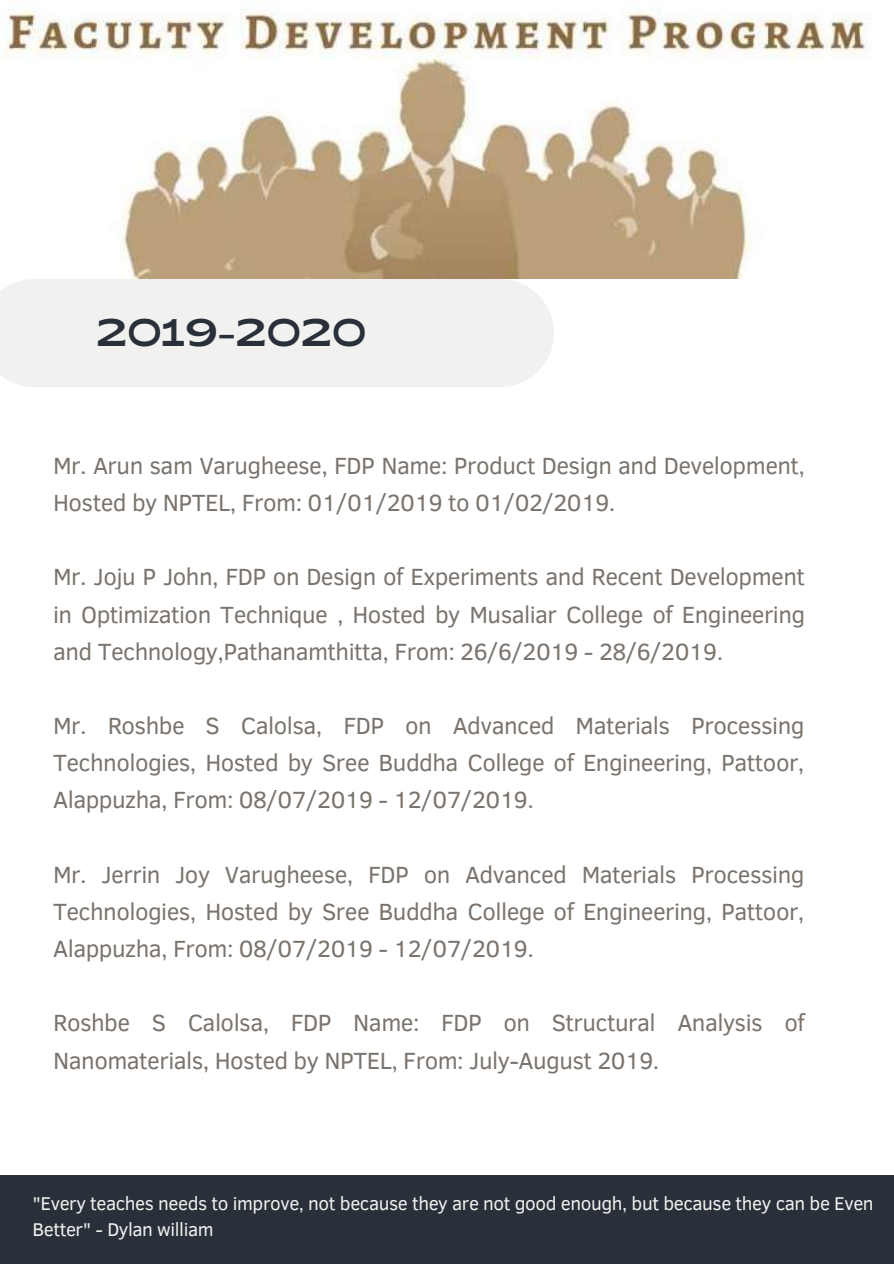
<style>
.page{position:relative;width:894px;height:1264px;background:#fff}
.page>*{position:absolute;margin:0;border:0;box-sizing:border-box;transform-origin:0 0}
.t1{font:semi-expanded 38.4px "Brice";color:#293039}
.t2{font:24px/37.2px "Clear Sans";letter-spacing:-.02em;color:#7b746e;text-align:justify}
.t3{font:18.9px/26px "Clear Sans";letter-spacing:-.02em;color:#f1f2f0}
</style>
<div class="page">
<div style="left:0;top:1175px;width:893px;height:88px;background:#293039"></div>
<img style="left:5px;top:9px;width:863px;height:269px">
<div style="left:0;top:279px;width:554px;height:108px;background:#f1f2f0"></div>
<h1 class="t1" style="left:96px;top:317px;width:271px">2019-2020</h1>
<p class="t2" style="left:53px;top:445px;width:753px">Mr. Arun sam Varugheese, FDP Name: Product Design and Development,<br>Hosted by NPTEL, From: 01/01/2019 to 01/02/2019.</p>
<p class="t2" style="left:53px;top:557px;width:753px">Mr. Joju P John, FDP on Design of Experiments and Recent Development in Optimization Technique , Hosted by Musaliar College of Engineering and Technology,Pathanamthitta, From: 26/6/2019 - 28/6/2019.</p>
<p class="t2" style="left:53px;top:705px;width:752px">Mr. Roshbe S Calolsa, FDP on Advanced Materials Processing Technologies, Hosted by Sree Buddha College of Engineering, Pattoor, Alappuzha, From: 08/07/2019 - 12/07/2019.</p>
<p class="t2" style="left:53px;top:854px;width:752px">Mr. Jerrin Joy Varugheese, FDP on Advanced Materials Processing Technologies, Hosted by Sree Buddha College of Engineering, Pattoor, Alappuzha, From: 08/07/2019 - 12/07/2019.</p>
<p class="t2" style="left:53px;top:1003px;width:753px">Roshbe S Calolsa, FDP Name: FDP on Structural Analysis of<br>Nanomaterials, Hosted by NPTEL, From: July-August 2019.</p>
<p class="t3" style="left:32px;top:1189px;width:842px">"Every teaches needs to improve, not because they are not good enough, but because they can be Even<br>Better" - Dylan william</p>
</div>
